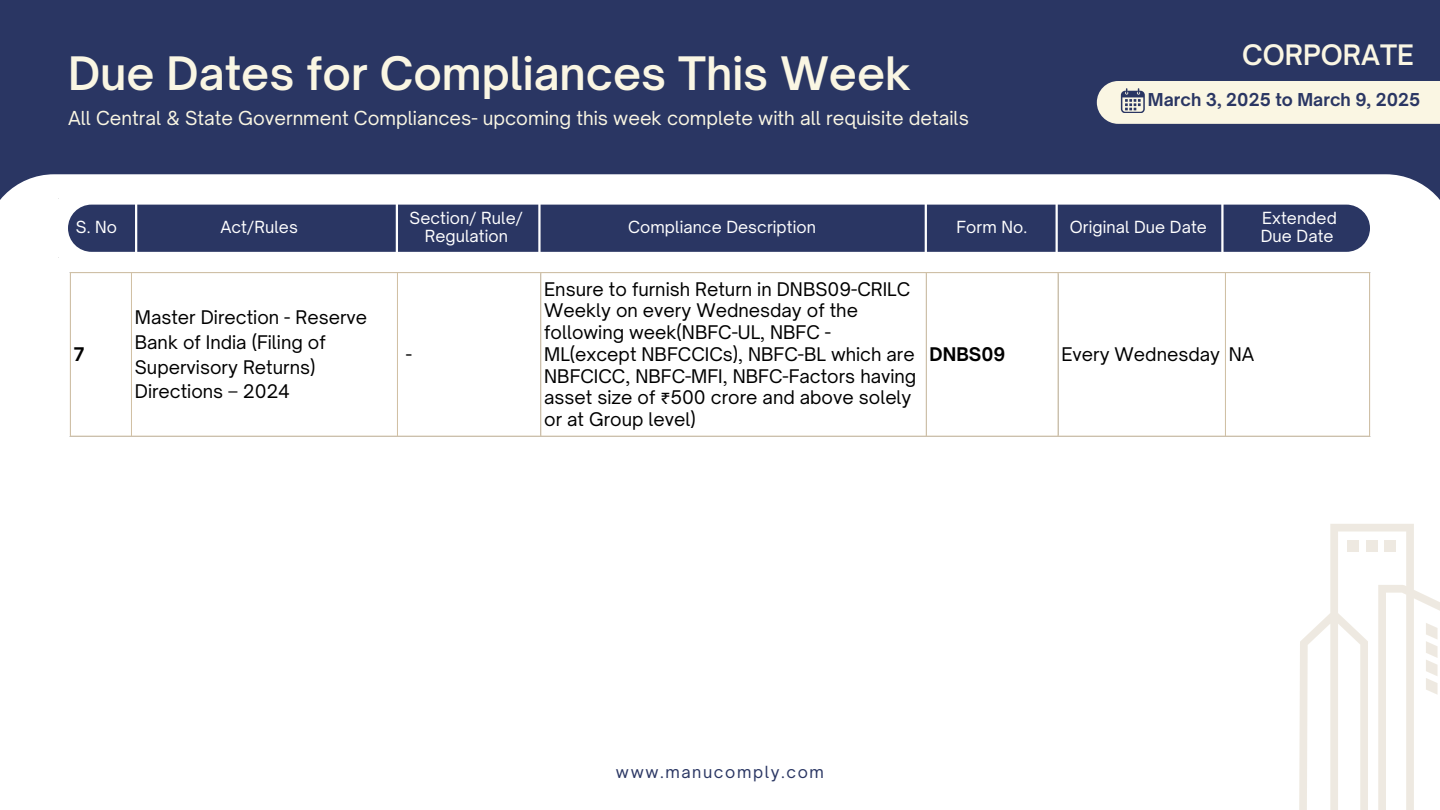
<style>
.page{position:relative;width:1440px;height:810px;background:#2a3663}
.page>*{position:absolute;margin:0;border:0;box-sizing:border-box;transform-origin:0 0}
.t1{font:600 44.1px "Open Sauce One";color:#faf6e3}
.t2{font:600 27px "Open Sauce One";color:#faf6e3}
.t3{font:18.4px "Open Sauce One";color:#faf6e3}
.t4{font:18px/21.8px "Open Sauce One";color:#000}
.t5{font:700 18px "Open Sauce One";color:#000}
.t6{font:700 17px "Open Sauce One";color:#2a3663}
.t7{font:16px/17.2px "Open Sauce One";letter-spacing:.005em;color:#fff;text-align:center}
.t8{font:16px "Open Sauce One";letter-spacing:.1em;color:#2a3663}
.s1{font-family:"Noto Sans Gurmukhi"}
</style>
<div class="page">
<div style="left:0;top:174px;width:1440px;height:636px;background:#fff"></div>
<svg style="left:1248px;top:524px;width:192px;height:286px;background:#fbfaf9"></svg>
<div style="left:1384px;top:540px;width:12px;height:12px;background:#eee9e1"></div>
<div style="left:1366px;top:540px;width:12px;height:12px;background:#eee9e1"></div>
<div style="left:1348px;top:540px;width:11px;height:12px;background:#eee9e1"></div>
<svg style="left:1426px;top:623px;width:12px;height:72px"></svg>
<div style="left:1097px;top:81px;width:343px;height:43px;background:#faf6e3"></div>
<hr style="left:70px;top:273px;width:1px;height:163px;background:#d2c1a4">
<hr style="left:131px;top:273px;width:1px;height:163px;background:#d2c1a4">
<hr style="left:397px;top:273px;width:1px;height:163px;background:#d2c1a4">
<hr style="left:540px;top:273px;width:1px;height:163px;background:#d2c1a4">
<hr style="left:926px;top:273px;width:1px;height:163px;background:#d2c1a4">
<hr style="left:1058px;top:273px;width:1px;height:163px;background:#d2c1a4">
<hr style="left:1225px;top:273px;width:1px;height:163px;background:#d2c1a4">
<hr style="left:1369px;top:273px;width:1px;height:163px;background:#d2c1a4">
<hr style="left:70px;top:272px;width:1300px;height:1px;background:#d2c1a4">
<hr style="left:70px;top:436px;width:1300px;height:1px;background:#d2c1a4">
<div style="left:68px;top:205px;width:1302px;height:47px;background:#2a3663;border-radius:24px"></div>
<hr style="left:59px;top:200px;width:2px;height:57px;background:#fff">
<hr style="left:135px;top:200px;width:2px;height:57px;background:#fff">
<hr style="left:396px;top:200px;width:2px;height:57px;background:#fff">
<hr style="left:538px;top:200px;width:3px;height:57px;background:#fff">
<hr style="left:925px;top:200px;width:2px;height:57px;background:#fff">
<hr style="left:1056px;top:200px;width:2px;height:57px;background:#fff">
<hr style="left:1221px;top:200px;width:3px;height:57px;background:#fff">
<hr style="left:1372px;top:200px;width:2px;height:57px;background:#fff">
<hr style="left:59px;top:197px;width:1315px;height:3px;background:#fff">
<hr style="left:59px;top:257px;width:1315px;height:2px;background:#fff">
<p class="t1" style="left:68px;top:46px;width:844px">Due Dates for Compliances This Week</p>
<p class="t3" style="left:68px;top:106px;width:902px">All Central &amp; State Government Compliances- upcoming this week complete with all requisite details</p>
<p class="t2" style="left:1242px;top:38px;width:173px">CORPORATE</p>
<p class="t6" style="left:1148px;top:89px;width:274px">March 3, 2025 to March 9, 2025</p>
<p class="t7" style="left:76px;top:218px;width:43px">S. No</p>
<p class="t7" style="left:220px;top:218px;width:79px">Act/Rules</p>
<p class="t7" style="left:409px;top:210px;width:115px">Section/ Rule/<br>Regulation</p>
<p class="t7" style="left:628px;top:218px;width:189px">Compliance Description</p>
<p class="t7" style="left:956px;top:218px;width:72px">Form No.</p>
<p class="t7" style="left:1070px;top:218px;width:139px">Original Due Date</p>
<p class="t7" style="left:1261px;top:210px;width:77px;text-align:left">Extended<br>Due Date</p>
<h1 class="t5" style="left:74px;top:343px;width:12px">7</h1>
<h4 class="t4" style="left:135px;top:305px;width:234px;line-height:24.8px">Master Direction - Reserve<br>Bank of India (Filing of<br>Supervisory Returns)<br>Directions – 2024</h4>
<h2 class="t4" style="left:406px;top:343px;width:8px">-</h2>
<p class="t4" style="left:544px;top:278px;width:374px">Ensure to furnish Return in DNBS09-CRILC Weekly on every Wednesday of the following week(NBFC-UL, NBFC - ML(except NBFCCICs), NBFC-BL which are NBFCICC, NBFC-MFI, NBFC-Factors having asset size of <span class="s1">₹</span>500 crore and above solely or at Group level)</p>
<h3 class="t5" style="left:930px;top:343px;width:77px">DNBS09</h3>
<p class="t4" style="left:1061px;top:343px;width:160px">Every Wednesday</p>
<p class="t4" style="left:1229px;top:343px;width:27px">NA</p>
<p class="t8" style="left:616px;top:762px;width:210px">www.manucomply.com</p>
</div>
